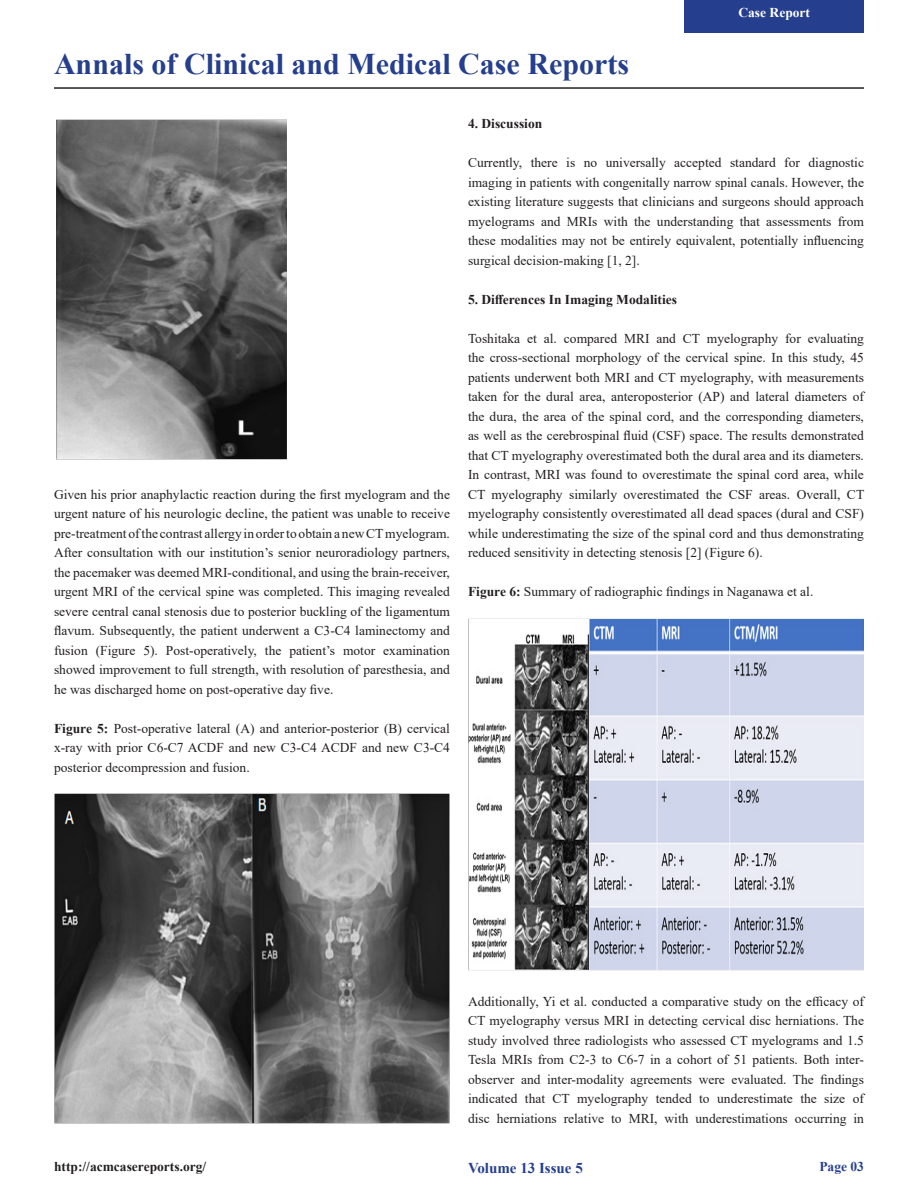
<style>
.page{position:relative;width:918px;height:1188px;background:#fff}
.page>*{position:absolute;margin:0;border:0;box-sizing:border-box;transform-origin:0 0}
.t1{font:700 30px "Times New Roman";color:#253f8e}
.t2{font:700 15px "Times New Roman";color:#253f8e}
.t3{font:13.5px/19.5px "Times New Roman";color:#231f20;text-align:justify}
.t4{font:700 13.5px "Times New Roman";color:#231f20}
.t5{font:700 13.5px "Times New Roman";color:#fff}
.t6{font:700 13.5px "Times New Roman";color:#253f8e}
.s1{font-weight:700}
</style>
<div class="page">
<div style="left:685px;top:0;width:179px;height:33px;background:#253f8e"></div>
<hr style="left:54px;top:87px;width:810px;height:2px;background:#231f20">
<img style="left:56px;top:120px;width:230px;height:340px">
<img style="left:55px;top:794px;width:395px;height:330px">
<img style="left:469px;top:618px;width:395px;height:352px">
<p class="t1" style="left:54px;top:43px;width:577px">Annals of Clinical and Medical Case Reports</p>
<p class="t5" style="left:738px;top:2px;width:73px">Case Report</p>
<p class="t3" style="left:54px;top:484px;width:398px">Given his prior anaphylactic reaction during the first myelogram and the urgent nature of his neurologic decline, the patient was unable to receive pre-treatment of the contrast allergy in order to obtain a new CT myelogram.<br>After consultation with our institution’s senior neuroradiology partners, the pacemaker was deemed MRI-conditional, and using the brain-receiver, urgent MRI of the cervical spine was completed. This imaging revealed severe central canal stenosis due to posterior buckling of the ligamentum flavum. Subsequently, the patient underwent a C3-C4 laminectomy and fusion (Figure 5). Post-operatively, the patient’s motor examination showed improvement to full strength, with resolution of paresthesia, and he was discharged home on post-operative day five.</p>
<p class="t3" style="left:54px;top:718px;width:398px"><span class="s1">Figure 5:</span> Post-operative lateral (A) and anterior-posterior (B) cervical x-ray with prior C6-C7 ACDF and new C3-C4 ACDF and new C3-C4 posterior decompression and fusion.</p>
<p class="t4" style="left:468px;top:114px;width:76px">4. Discussion</p>
<p class="t3" style="left:468px;top:153px;width:398px">Currently, there is no universally accepted standard for diagnostic imaging in patients with congenitally narrow spinal canals. However, the existing literature suggests that clinicians and surgeons should approach myelograms and MRIs with the understanding that assessments from these modalities may not be entirely equivalent, potentially influencing surgical decision-making [1, 2].</p>
<p class="t4" style="left:468px;top:289px;width:211px">5. Differences In Imaging Modalities</p>
<p class="t3" style="left:468px;top:328px;width:398px">Toshitaka et al. compared MRI and CT myelography for evaluating the cross-sectional morphology of the cervical spine. In this study, 45 patients underwent both MRI and CT myelography, with measurements taken for the dural area, anteroposterior (AP) and lateral diameters of the dura, the area of the spinal cord, and the corresponding diameters, as well as the cerebrospinal fluid (CSF) space. The results demonstrated that CT myelography overestimated both the dural area and its diameters.<br>In contrast, MRI was found to overestimate the spinal cord area, while CT myelography similarly overestimated the CSF areas. Overall, CT myelography consistently overestimated all dead spaces (dural and CSF) while underestimating the size of the spinal cord and thus demonstrating reduced sensitivity in detecting stenosis [2] (Figure 6).</p>
<p class="t3" style="left:468px;top:582px;width:347px"><span class="s1">Figure 6:</span> Summary of radiographic findings in Naganawa et al.</p>
<p class="t3" style="left:468px;top:991px;width:398px">Additionally, Yi et al. conducted a comparative study on the efficacy of CT myelography versus MRI in detecting cervical disc herniations. The study involved three radiologists who assessed CT myelograms and 1.5<br>Tesla MRIs from C2-3 to C6-7 in a cohort of 51 patients. Both inter&shy;observer and inter-modality agreements were evaluated. The findings indicated that CT myelography tended to underestimate the size of disc herniations relative to MRI, with underestimations occurring in</p>
<p class="t2" style="left:468px;top:1157px;width:116px">Volume 13 Issue 5</p>
<p class="t4" style="left:54px;top:1157px;width:154px">http://acmcasereports.org/</p>
<p class="t6" style="left:819px;top:1157px;width:46px">Page 03</p>
</div>
